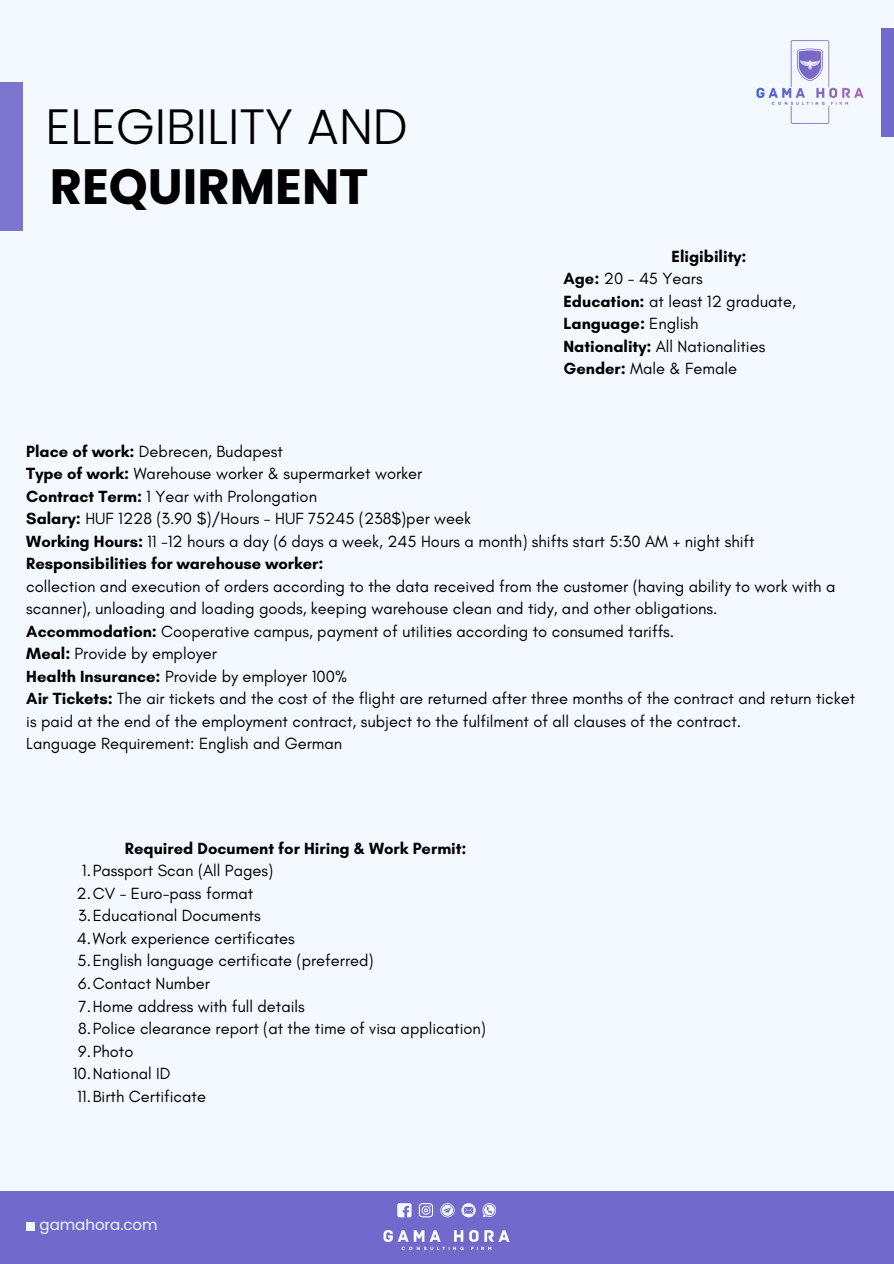
<style>
.page{position:relative;width:894px;height:1264px;background:#fff}
.page>*{position:absolute;margin:0;border:0;box-sizing:border-box;transform-origin:0 0}
.t1{font:300 49.5px "Poppins";color:#000}
.t2{font:700 49.5px "Poppins";color:#000}
.t3{font:16.5px/22.5px "Glacial Indifference";color:#000}
.t4{font:700 16.5px "Glacial Indifference";color:#000}
.t5{font:15px "Poppins";color:#f4f8ff}
.s1{font-weight:700}
.s2{font-weight:400}
</style>
<div class="page">
<div style="left:0;top:0;width:893px;height:1263px;background:#f4f8ff"></div>
<div style="left:0;top:82px;width:23px;height:148px;background:#7c75cf"></div>
<img style="left:756px;top:40px;width:108px;height:84px">
<div style="left:881px;top:28px;width:12px;height:108px;background:#7169cb"></div>
<div style="left:0;top:1190px;width:893px;height:73px;background:#7169cb"></div>
<img style="left:383px;top:1230px;width:127px;height:21px">
<svg style="left:397px;top:1203px;width:14px;height:14px"></svg>
<svg style="left:418px;top:1203px;width:15px;height:14px"></svg>
<svg style="left:440px;top:1203px;width:14px;height:14px"></svg>
<svg style="left:461px;top:1203px;width:14px;height:14px"></svg>
<svg style="left:482px;top:1203px;width:14px;height:14px"></svg>
<div style="left:26px;top:1221px;width:8px;height:9px;background:#f4f8ff"></div>
<p class="t1" style="left:45px;top:92px;width:364px">ELEGIBILITY AND</p>
<p class="t2" style="left:50px;top:152px;width:320px">REQUIRMENT</p>
<p class="t4" style="left:671px;top:246px;width:77px">Eligibility:</p>
<p class="t3" style="left:563px;top:267px;width:141px"><span class="s1">Age:</span> 20 - 45 Years</p>
<p class="t3" style="left:563px;top:290px;width:234px"><span class="s1">Education:</span> at least 12 graduate,</p>
<p class="t4" style="left:563px;top:313px;width:137px">Language: <span class="s2">English</span></p>
<p class="t3" style="left:563px;top:335px;width:203px"><span class="s1">Nationality:</span> All Nationalities</p>
<p class="t3" style="left:563px;top:357px;width:175px"><span class="s1">Gender:</span> Male &amp; Female</p>
<p class="t3" style="left:26px;top:439px;width:258px"><span class="s1">Place of work:</span> Debrecen, Budapest</p>
<p class="t3" style="left:26px;top:462px;width:397px"><span class="s1">Type of work:</span> Warehouse worker &amp; supermarket worker</p>
<h2 class="t3" style="left:26px;top:484px;width:292px"><span class="s1">Contract Term:</span> 1 Year with Prolongation</h2>
<h1 class="t3" style="left:26px;top:507px;width:446px"><span class="s1">Salary:</span> HUF 1228 (3.90 $)/Hours - HUF 75245 (238$)per week</h1>
<p class="t3" style="left:26px;top:529px;width:729px"><span class="s1">Working Hours:</span> 11 -12 hours a day (6 days a week, 245 Hours a month) shifts start 5:30 AM + night shift</p>
<p class="t4" style="left:26px;top:553px;width:299px">Responsibilities for warehouse worker:</p>
<p class="t3" style="left:26px;top:574px;width:810px">collection and execution of orders according to the data received from the customer (having ability to work with a scanner), unloading and loading goods, keeping warehouse clean and tidy, and other obligations.</p>
<p class="t3" style="left:26px;top:619px;width:649px"><span class="s1">Accommodation:</span> Cooperative campus, payment of utilities according to consumed tariffs.</p>
<p class="t3" style="left:26px;top:642px;width:192px"><span class="s1">Meal:</span> Provide by employer</p>
<p class="t3" style="left:26px;top:664px;width:322px"><span class="s1">Health Insurance:</span> Provide by employer 100%</p>
<p class="t3" style="left:26px;top:687px;width:830px"><span class="s1">Air Tickets:</span> The air tickets and the cost of the flight are returned after three months of the contract and return ticket is paid at the end of the employment contract, subject to the fulfilment of all clauses of the contract.</p>
<p class="t3" style="left:26px;top:732px;width:317px">Language Requirement: English and German</p>
<p class="t4" style="left:125px;top:838px;width:343px">Required Document for Hiring &amp; Work Permit:</p>
<p class="t3" style="left:82px;top:859px;width:193px">1.Passport Scan (All Pages)</p>
<p class="t3" style="left:77px;top:881px;width:178px">2.CV - Euro-pass format</p>
<p class="t3" style="left:78px;top:904px;width:184px">3.Educational Documents</p>
<p class="t3" style="left:77px;top:926px;width:219px">4.Work experience certificates</p>
<p class="t3" style="left:78px;top:949px;width:297px">5.English language certificate (preferred)</p>
<p class="t3" style="left:78px;top:971px;width:133px">6.Contact Number</p>
<p class="t3" style="left:79px;top:994px;width:228px">7.Home address with full details</p>
<p class="t3" style="left:78px;top:1016px;width:409px">8.Police clearance report (at the time of visa application)</p>
<p class="t3" style="left:78px;top:1039px;width:57px">9.Photo</p>
<h3 class="t3" style="left:73px;top:1061px;width:99px">10.National ID</h3>
<p class="t3" style="left:77px;top:1084px;width:130px">11.Birth Certificate</p>
<p class="t5" style="left:40px;top:1214px;width:120px">gamahora.com</p>
</div>
